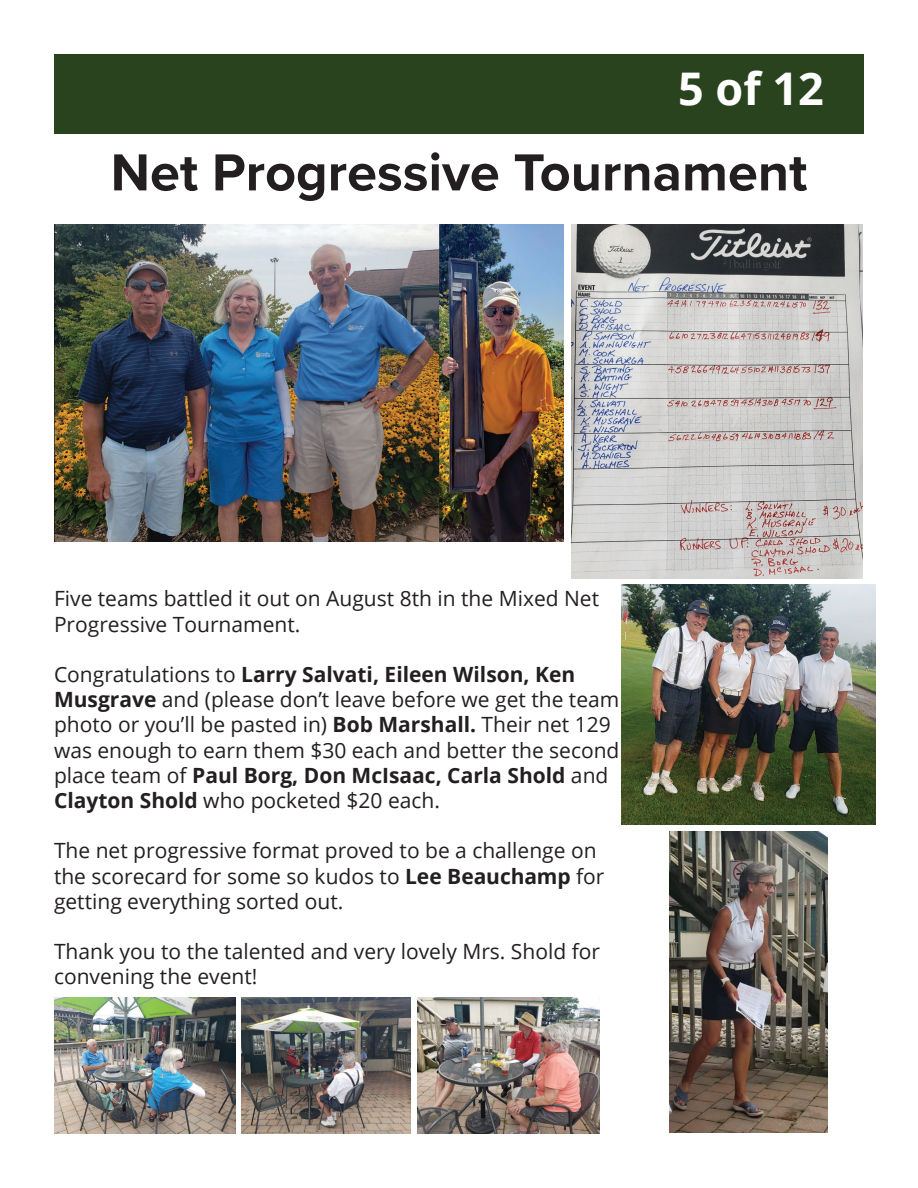
<style>
.page{position:relative;width:918px;height:1188px;background:#fff}
.page>*{position:absolute;margin:0;border:0;box-sizing:border-box;transform-origin:0 0}
.t1{font:700 54px "Proxima Nova";color:#231f20}
.t2{font:700 45px "Open Sans";color:#fff}
.t3{font:21px/25.2px "Open Sans";color:#231f20}
.s1{font-weight:700}
</style>
<div class="page">
<div style="left:54px;top:54px;width:810px;height:79px;background:#29431e"></div>
<img style="left:572px;top:224px;width:291px;height:354px">
<img style="left:621px;top:585px;width:255px;height:240px">
<img style="left:54px;top:224px;width:510px;height:318px">
<img style="left:669px;top:832px;width:159px;height:300px">
<img style="left:54px;top:998px;width:181px;height:136px">
<img style="left:242px;top:998px;width:169px;height:135px">
<img style="left:418px;top:998px;width:181px;height:136px">
<h2 class="t2" style="left:678px;top:57px;width:147px">5 of 12</h2>
<h1 class="t1" style="left:111px;top:132px;width:698px">Net Progressive Tournament</h1>
<p class="t3" style="left:54px;top:586px;width:547px">Five teams battled it out on August 8th in the Mixed Net<br>Progressive Tournament.</p>
<p class="t3" style="left:54px;top:661px;width:567px">Congratulations to <span class="s1">Larry Salvati, Eileen Wilson, Ken Musgrave</span> and (please don’t leave before we get the team photo or you’ll be pasted in) <span class="s1">Bob Marshall.</span> Their net 129 was enough to earn them $30 each and better the second place team of <span class="s1">Paul Borg, Don McIsaac, Carla Shold</span> and <span class="s1">Clayton Shold</span> who pocketed $20 each.</p>
<p class="t3" style="left:54px;top:838px;width:552px">The net progressive format proved to be a challenge on the scorecard for some so kudos to <span class="s1">Lee Beauchamp</span> for getting everything sorted out.</p>
<p class="t3" style="left:54px;top:938px;width:548px">Thank you to the talented and very lovely Mrs. Shold for convening the event!</p>
</div>
